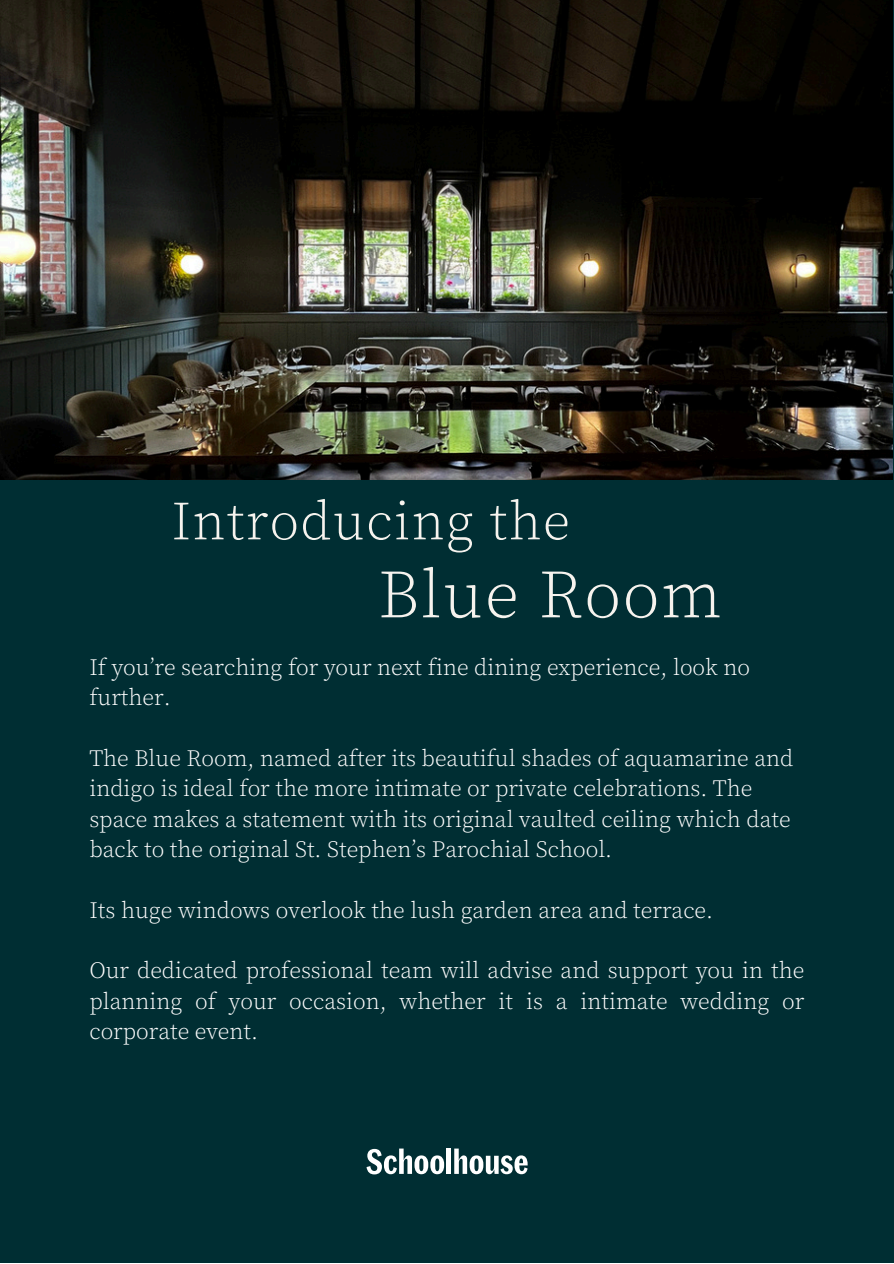
<style>
.page{position:relative;width:894px;height:1264px;background:#fff}
.page>*{position:absolute;margin:0;border:0;box-sizing:border-box;transform-origin:0 0}
.t1{font:300 67.8px "Source Serif Pro";letter-spacing:.025em;color:#f6f3ee}
.t2{font:300 54.3px "Source Serif Pro";letter-spacing:.025em;color:#f6f3ee}
.t3{font:300 23.25px/30.3px "Source Serif Pro";color:#fff}
</style>
<div class="page">
<div style="left:0;top:0;width:892px;height:1262px;background:#002e33"></div>
<img style="left:0;top:0;width:892px;height:479px">
<svg style="left:366px;top:1148px;width:78px;height:26px"></svg>
<div style="left:446px;top:1148px;width:5px;height:25px;background:#fff"></div>
<svg style="left:454px;top:1148px;width:73px;height:26px"></svg>
<h1 class="t2" style="left:171px;top:489px;width:400px">Introducing the</h1>
<h2 class="t1" style="left:378px;top:555px;width:345px">Blue Room</h2>
<p class="t3" style="left:89px;top:652px;width:662px">If you’re searching for your next fine dining experience, look no further.</p>
<p class="t3" style="left:89px;top:743px;width:705px">The Blue Room, named after its beautiful shades of aquamarine and indigo is ideal for the more intimate or private celebrations. The space makes a statement with its original vaulted ceiling which date back to the original St. Stephen’s Parochial School.</p>
<p class="t3" style="left:89px;top:895px;width:625px">Its huge windows overlook the lush garden area and terrace.</p>
<p class="t3" style="left:89px;top:956px;width:716px;text-align:justify">Our dedicated professional team will advise and support you in the planning of your occasion, whether it is a intimate wedding or corporate event.</p>
</div>
